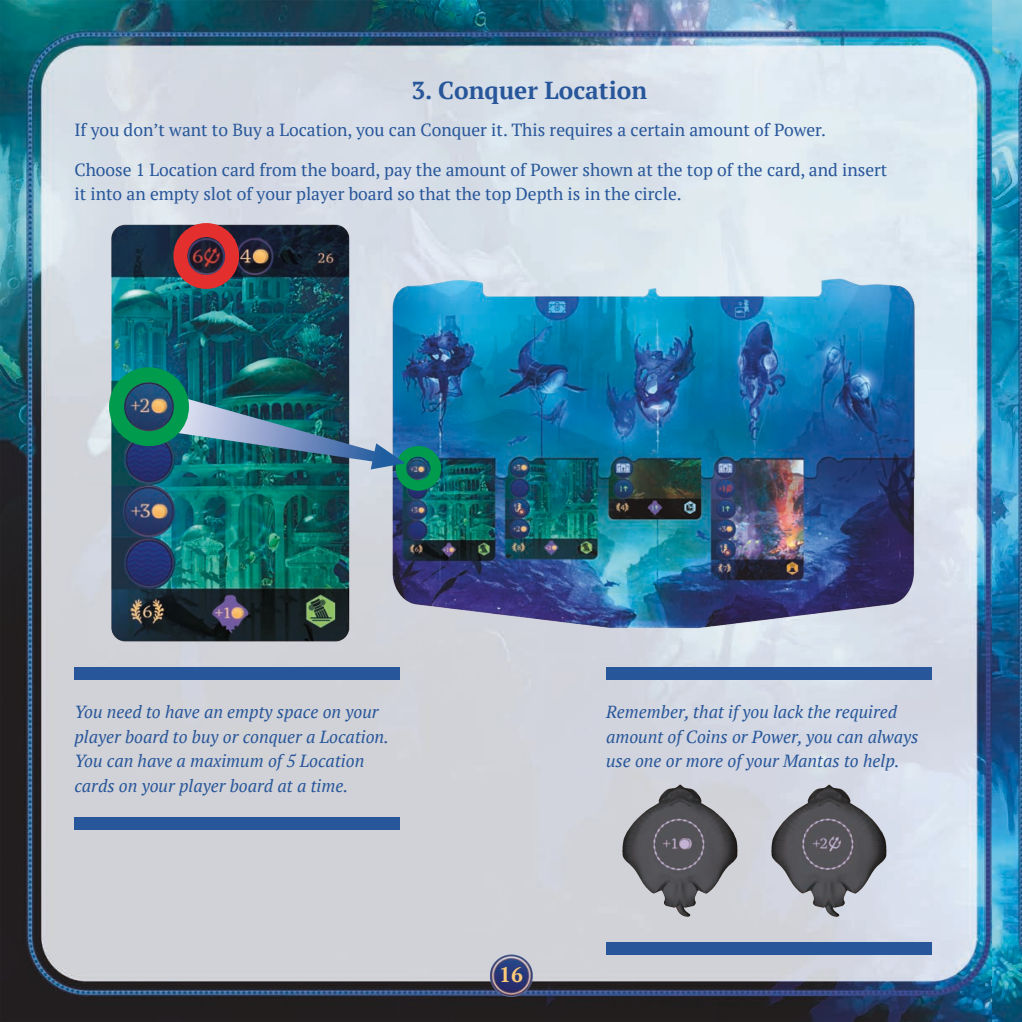
<style>
.page{position:relative;width:1022px;height:1022px;background:#fff}
.page>*{position:absolute;margin:0;border:0;box-sizing:border-box;transform-origin:0 0}
.t1{font:700 24.5px "PT Serif";color:#27569a}
.t2{font:700 21px "PT Serif";color:#fcca78}
.t3{font:17.5px/24.5px "PT Serif";color:#27569a}
.t4{font:italic 17.5px/24.5px "PT Serif";color:#27569a}
</style>
<div class="page">
<img style="left:0;top:0;width:992px;height:1022px">
<img style="left:992px;top:0;width:30px;height:1022px">
<img style="left:474px;top:936px;width:74px;height:75px">
<img style="left:104px;top:218px;width:255px;height:425px">
<img style="left:370px;top:261px;width:567px;height:384px">
<div style="left:396px;top:446px;width:45px;height:45px;border:10px solid #009b4c;border-radius:50%"></div>
<img style="left:178px;top:398px;width:227px;height:71px">
<div style="left:173px;top:223px;width:66px;height:66px;border:14px solid #e32f2d;border-radius:50%"></div>
<div style="left:74px;top:668px;width:326px;height:12px;background:#27569a"></div>
<div style="left:74px;top:817px;width:326px;height:13px;background:#27569a"></div>
<img style="left:612px;top:778px;width:133px;height:146px">
<img style="left:761px;top:778px;width:133px;height:146px">
<div style="left:606px;top:668px;width:326px;height:12px;background:#27569a"></div>
<div style="left:606px;top:942px;width:326px;height:13px;background:#27569a"></div>
<div style="left:109px;top:367px;width:80px;height:79px;border:15px solid #009b4c;border-radius:50%"></div>
<h1 class="t1" style="left:411px;top:74px;width:237px">3. Conquer Location</h1>
<p class="t3" style="left:74px;top:118px;width:753px">If you don’t want to Buy a Location, you can Conquer it. This requires a certain amount of Power.</p>
<p class="t3" style="left:74px;top:157px;width:814px">Choose 1 Location card from the board, pay the amount of Power shown at the top of the card, and insert it into an empty slot of your player board so that the top Depth is in the circle.</p>
<p class="t4" style="left:74px;top:700px;width:316px">You need to have an empty space on your player board to buy or conquer a Location.<br>You can have a maximum of 5 Location cards on your player board at a time.</p>
<p class="t4" style="left:606px;top:700px;width:314px">Remember, that if you lack the required amount of Coins or Power, you can always use one or more of your Mantas to help.</p>
<p class="t2" style="left:499px;top:960px;width:25px">16</p>
</div>
